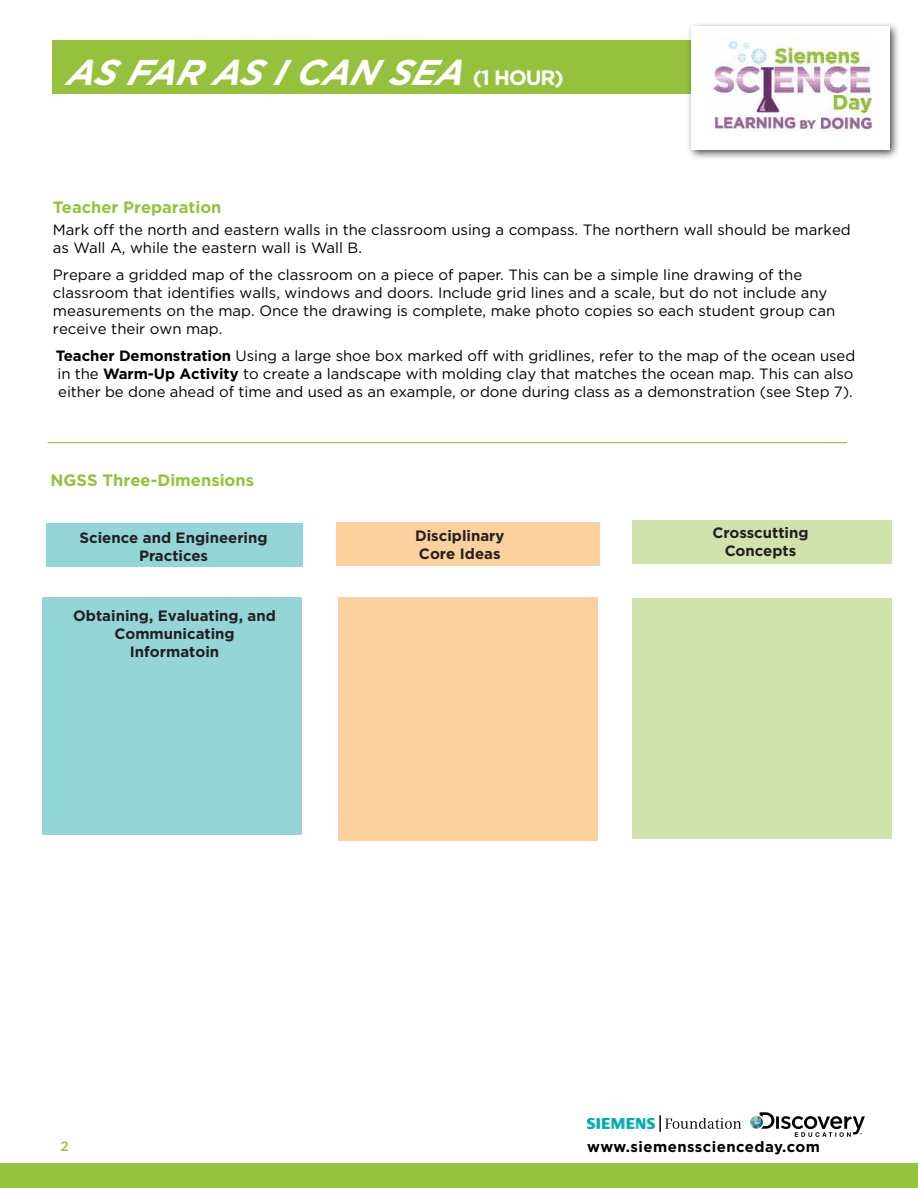
<style>
.page{position:relative;width:918px;height:1188px;background:#fff}
.page>*{position:absolute;margin:0;border:0;box-sizing:border-box;transform-origin:0 0}
.t1{font:italic 700 35.85px "Gotham";letter-spacing:.09em;color:#fff}
.t2{font:700 16.5px "Gotham";color:#95c23c}
.t3{font:700 16.5px "Gotham";color:#96c13d}
.t4{font:15px/17.9px "Gotham";color:#000}
.t5{font:700 15px/18px "Gotham";color:#231f20;text-align:center}
.t6{font:700 15px "Gotham";letter-spacing:.03em;color:#000}
.t7{font:500 13.5px "Gotham";color:#96c13d}
.s1{font-style:normal;font-size:20.85px}
.s2{font-weight:700}
</style>
<div class="page">
<div style="left:53px;top:40px;width:811px;height:54px;background:#96c13d"></div>
<div style="left:0;top:1164px;width:918px;height:24px;background:#96c13d"></div>
<div style="left:686px;top:22px;width:214px;height:138px;background:#000;opacity:.75"></div>
<div style="left:692px;top:27px;width:198px;height:122px;background:#fff"></div>
<img style="left:713px;top:38px;width:159px;height:94px">
<svg style="left:750px;top:1112px;width:115px;height:25px"></svg>
<img style="left:587px;top:1118px;width:68px;height:11px">
<svg style="left:660px;top:1115px;width:81px;height:17px"></svg>
<hr style="left:48px;top:442px;width:799px;height:1px;background:#96c13d">
<div style="left:46px;top:523px;width:256px;height:44px;background:#94d5d8"></div>
<div style="left:42px;top:597px;width:259px;height:238px;background:#94d5d8"></div>
<div style="left:337px;top:522px;width:263px;height:44px;background:#fdd19e"></div>
<div style="left:633px;top:520px;width:259px;height:44px;background:#d2e2ad"></div>
<div style="left:338px;top:597px;width:259px;height:244px;background:#fdd19e"></div>
<div style="left:632px;top:598px;width:259px;height:241px;background:#d2e2ad"></div>
<h1 class="t1" style="left:66px;top:49px;width:499px">AS FAR AS ICAN SEA <span class="s1">(1 Ho ur)</span></h1>
<p class="t3" style="left:53px;top:196px;width:170px">Teacher Preparation</p>
<p class="t4" style="left:53px;top:220px;width:799px">Mark off the north and eastern walls in the classroom using a compass. The northern wall should be marked as Wall A, while the eastern wall is Wall B.</p>
<p class="t4" style="left:53px;top:266px;width:784px">Prepare a gridded map of the classroom on a piece of paper. This can be a simple line drawing of the classroom that identifies walls, windows and doors. Include grid lines and a scale, but do not include any measurements on the map. Once the drawing is complete, make photo copies so each student group can receive their own map.</p>
<p class="t4" style="left:56px;top:347px;width:801px;text-align:justify"><span class="s2">Teacher Demonstration</span> Using a large shoe box marked off with gridlines, refer to the map of the ocean used in the <span class="s2">warm-up Activity</span> to create a landscape with molding clay that matches the ocean map. This can also either be done ahead of time and used as an example, or done during class as a demonstration (see Step 7).</p>
<p class="t2" style="left:51px;top:470px;width:205px">NGSS Three-Dimensions</p>
<p class="t5" style="left:80px;top:529px;width:190px">Science and Engineering<br>Practices</p>
<p class="t5" style="left:415px;top:526px;width:91px;text-align:left">Disciplinary<br>Core Ideas</p>
<p class="t5" style="left:712px;top:523px;width:98px">Crosscutting<br>Concepts</p>
<p class="t5" style="left:73px;top:606px;width:204px">Obtaining, Evaluating, and<br>Communicating<br>Informatoin</p>
<p class="t7" style="left:60px;top:1138px;width:10px">2</p>
<p class="t6" style="left:587px;top:1137px;width:234px">www.siemensscienceday.com</p>
</div>
